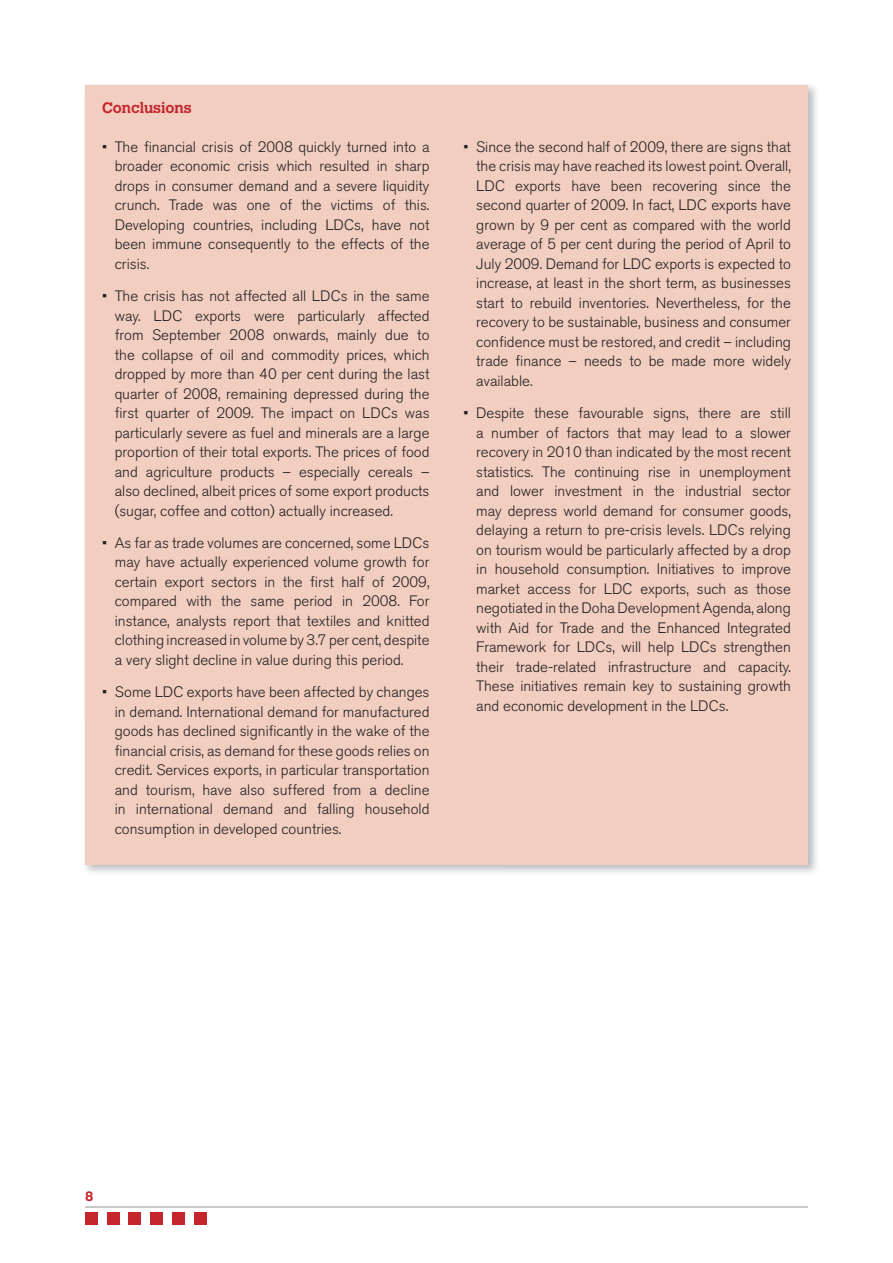
<style>
.page{position:relative;width:893px;height:1263px;background:#fff}
.page>*{position:absolute;margin:0;border:0;box-sizing:border-box;transform-origin:0 0}
.t1{font:300 15px/19.5px "Akzidenz Grotesk BE";color:#231f20;text-align:justify}
.t2{font:700 15px "Calvert MT Std";color:#c5252c}
.t3{font:700 13.5px "Calvert MT Std";color:#c5252c}
</style>
<div class="page">
<hr style="left:85px;top:1207px;width:723px;height:1px;background:#939598">
<div style="left:85px;top:1212px;width:13px;height:13px;background:#c5252c"></div>
<div style="left:107px;top:1212px;width:13px;height:13px;background:#c5252c"></div>
<div style="left:128px;top:1212px;width:13px;height:13px;background:#c5252c"></div>
<div style="left:150px;top:1212px;width:13px;height:13px;background:#c5252c"></div>
<div style="left:172px;top:1212px;width:13px;height:13px;background:#c5252c"></div>
<div style="left:194px;top:1212px;width:12px;height:13px;background:#c5252c"></div>
<div style="left:85px;top:85px;width:723px;height:779px;background:#f1cec0"></div>
<p class="t2" style="left:102px;top:102px;width:91px">Conclusions</p>
<p class="t1" style="left:115px;top:139px;width:316px;text-indent:-13px">• The financial crisis of 2008 quickly turned into a broader economic crisis which resulted in sharp drops in consumer demand and a severe liquidity crunch. Trade was one of the victims of this.<br>Developing countries, including LDCs, have not been immune consequently to the effects of the crisis.</p>
<p class="t1" style="left:115px;top:288px;width:316px;text-indent:-13px">• The crisis has not affected all LDCs in the same way. LDC exports were particularly affected from September 2008 onwards, mainly due to the collapse of oil and commodity prices, which dropped by more than 40 per cent during the last quarter of 2008, remaining depressed during the first quarter of 2009. The impact on LDCs was particularly severe as fuel and minerals are a large proportion of their total exports. The prices of food and agriculture products – especially cereals – also declined, albeit prices of some export products (sugar, coffee and cotton) actually increased.</p>
<p class="t1" style="left:115px;top:535px;width:316px;text-indent:-13px">• As far as trade volumes are concerned, some LDCs may have actually experienced volume growth for certain export sectors in the first half of 2009, compared with the same period in 2008. For instance, analysts report that textiles and knitted clothing increased in volume by 3.7 per cent, despite a very slight decline in value during this period.</p>
<p class="t1" style="left:115px;top:684px;width:316px;text-indent:-13px">• Some LDC exports have been affected by changes in demand. International demand for manufactured goods has declined significantly in the wake of the financial crisis, as demand for these goods relies on credit. Services exports, in particular transportation and tourism, have also suffered from a decline in international demand and falling household consumption in developed countries.</p>
<p class="t1" style="left:476px;top:139px;width:316px;text-indent:-13px">• Since the second half of 2009, there are signs that the crisis may have reached its lowest point. Overall, LDC exports have been recovering since the second quarter of 2009. In fact, LDC exports have grown by 9 per cent as compared with the world average of 5 per cent during the period of April to July 2009. Demand for LDC exports is expected to increase, at least in the short term, as businesses start to rebuild inventories. Nevertheless, for the recovery to be sustainable, business and consumer confidence must be restored, and credit – including trade finance – needs to be made more widely available.</p>
<p class="t1" style="left:476px;top:405px;width:316px;text-indent:-13px">• Despite these favourable signs, there are still a number of factors that may lead to a slower recovery in 2010 than indicated by the most recent statistics. The continuing rise in unemployment and lower investment in the industrial sector may depress world demand for consumer goods, delaying a return to pre-crisis levels. LDCs relying on tourism would be particularly affected by a drop in household consumption. Initiatives to improve market access for LDC exports, such as those negotiated in the Doha Development Agenda, along with Aid for Trade and the Enhanced Integrated Framework for LDCs, will help LDCs strengthen their trade-related infrastructure and capacity.<br>These initiatives remain key to sustaining growth and economic development in the LDCs.</p>
<p class="t3" style="left:85px;top:1191px;width:10px">8</p>
</div>
